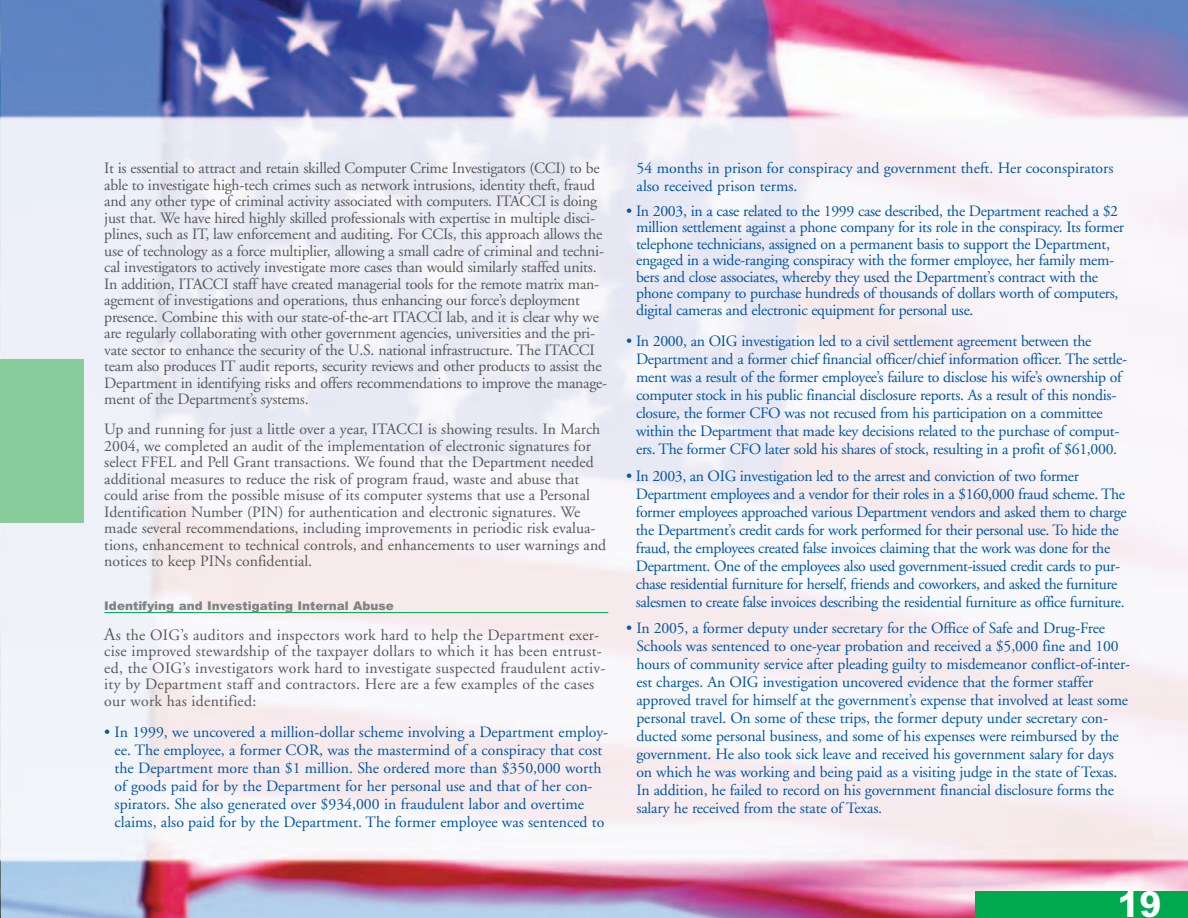
<style>
.page{position:relative;width:1188px;height:918px;background:#fff}
.page>*{position:absolute;margin:0;border:0;box-sizing:border-box;transform-origin:0 0}
.t1{font:800 36px "Arial";color:#fff}
.t2{font:15.75px/18px "Adobe Garamond";letter-spacing:-.02em;color:#0155a5}
.t3{font:15.75px/16.5px "Adobe Garamond";letter-spacing:-.015em;color:#57585a}
.t4{font:15.75px/18px "Adobe Garamond";color:#0155a5}
.t5{font:15.75px/16.5px "Adobe Garamond";letter-spacing:.015em;color:#57585a}
.t6{font:900 12px "Arial";color:#808285}
.s1{font-size:18px}
</style>
<div class="page">
<img style="left:1px;top:0;width:1187px;height:918px">
<hr style="left:104px;top:612px;width:504px;height:1px;background:#00a94e">
<div style="left:976px;top:891px;width:212px;height:27px;background:#00a94e"></div>
<div style="left:0;top:359px;width:84px;height:164px;background:#88cc9c"></div>
<p class="t3" style="left:104px;top:161px;width:504px">It is essential to attract and retain skilled Computer Crime Investigators (CCI) to be able to investigate high-tech crimes such as network intrusions, identity theft, fraud and any other type of criminal activity associated with computers. ITACCI is doing just that. We have hired highly skilled professionals with expertise in multiple disci&shy;plines, such as IT, law enforcement and auditing. For CCIs, this approach allows the use of technology as a force multiplier, allowing a small cadre of criminal and techni&shy;cal investigators to actively investigate more cases than would similarly staffed units.<br>In addition, ITACCI staff have created managerial tools for the remote matrix man&shy;agement of investigations and operations, thus enhancing our force’s deployment presence. Combine this with our state-of-the-art ITACCI lab, and it is clear why we are regularly collaborating with other government agencies, universities and the pri&shy;vate sector to enhance the security of the U.S. national infrastructure. The ITACCI team also produces IT audit reports, security reviews and other products to assist the Department in identifying risks and offers recommendations to improve the manage&shy;ment of the Department’s systems.</p>
<p class="t3" style="left:104px;top:422px;width:503px">Up and running for just a little over a year, ITACCI is showing results. In March 2004, we completed an audit of the implementation of electronic signatures for select FFEL and Pell Grant transactions. We found that the Department needed additional measures to reduce the risk of program fraud, waste and abuse that could arise from the possible misuse of its computer systems that use a Personal Identification Number (PIN) for authentication and electronic signatures. We made several recommendations, including improvements in periodic risk evalua&shy;tions, enhancement to technical controls, and enhancements to user warnings and notices to keep PINs confidential.</p>
<p class="t6" style="left:104px;top:599px;width:291px">Identifying and Investigating Internal Abuse</p>
<p class="t5" style="left:104px;top:628px;width:503px"><span class="s1">A</span>s the OIG’s auditors and inspectors work hard to help the Department exer&shy;cise improved stewardship of the taxpayer dollars to which it has been entrust&shy;ed, the OIG’s investigators work hard to investigate suspected fraudulent activ&shy;ity by Department staff and contractors. Here are a few examples of the cases our work has identified:</p>
<p class="t4" style="left:115px;top:725px;width:495px;text-indent:-10px">• In 1999, we uncovered a million-dollar scheme involving a Department employ&shy;ee. The employee, a former COR, was the mastermind of a conspiracy that cost the Department more than $1 million. She ordered more than $350,000 worth of goods paid for by the Department for her personal use and that of her con&shy;spirators. She also generated over $934,000 in fraudulent labor and overtime claims, also paid for by the Department. The former employee was sentenced to</p>
<p class="t4" style="left:637px;top:161px;width:478px">54 months in prison for conspiracy and government theft. Her coconspirators also received prison terms.</p>
<p class="t2" style="left:636px;top:204px;width:490px;line-height:16.5px;text-indent:-10px">• In 2003, in a case related to the 1999 case described, the Department reached a $2 million settlement against a phone company for its role in the conspiracy. Its former telephone technicians, assigned on a permanent basis to support the Department, engaged in a wide-ranging conspiracy with the former employee, her family mem&shy;bers and close associates, whereby they used the Department’s contract with the phone company to purchase hundreds of thousands of dollars worth of computers, digital cameras and electronic equipment for personal use.</p>
<p class="t2" style="left:636px;top:334px;width:493px;text-indent:-10px">• In 2000, an OIG investigation led to a civil settlement agreement between the Department and a former chief financial officer/chief information officer. The settle&shy;ment was a result of the former employee’s failure to disclose his wife’s ownership of computer stock in his public financial disclosure reports. As a result of this nondis&shy;closure, the former CFO was not recused from his participation on a committee within the Department that made key decisions related to the purchase of comput&shy;ers. The former CFO later sold his shares of stock, resulting in a profit of $61,000.</p>
<p class="t2" style="left:636px;top:468px;width:492px;text-indent:-10px">• In 2003, an OIG investigation led to the arrest and conviction of two former Department employees and a vendor for their roles in a $160,000 fraud scheme. The former employees approached various Department vendors and asked them to charge the Department’s credit cards for work performed for their personal use. To hide the fraud, the employees created false invoices claiming that the work was done for the Department. One of the employees also used government-issued credit cards to pur&shy;chase residential furniture for herself, friends and coworkers, and asked the furniture salesmen to create false invoices describing the residential furniture as office furniture.</p>
<p class="t2" style="left:636px;top:620px;width:495px;text-indent:-10px">• In 2005, a former deputy under secretary for the Office of Safe and Drug-Free Schools was sentenced to one-year probation and received a $5,000 fine and 100 hours of community service after pleading guilty to misdemeanor conflict-of-inter&shy;est charges. An OIG investigation uncovered evidence that the former staffer approved travel for himself at the government’s expense that involved at least some personal travel. On some of these trips, the former deputy under secretary con&shy;ducted some personal business, and some of his expenses were reimbursed by the government. He also took sick leave and received his government salary for days on which he was working and being paid as a visiting judge in the state of Texas.<br>In addition, he failed to record on his government financial disclosure forms the salary he received from the state of Texas.</p>
<h1 class="t1" style="left:1118px;top:883px;width:46px">19</h1>
</div>
